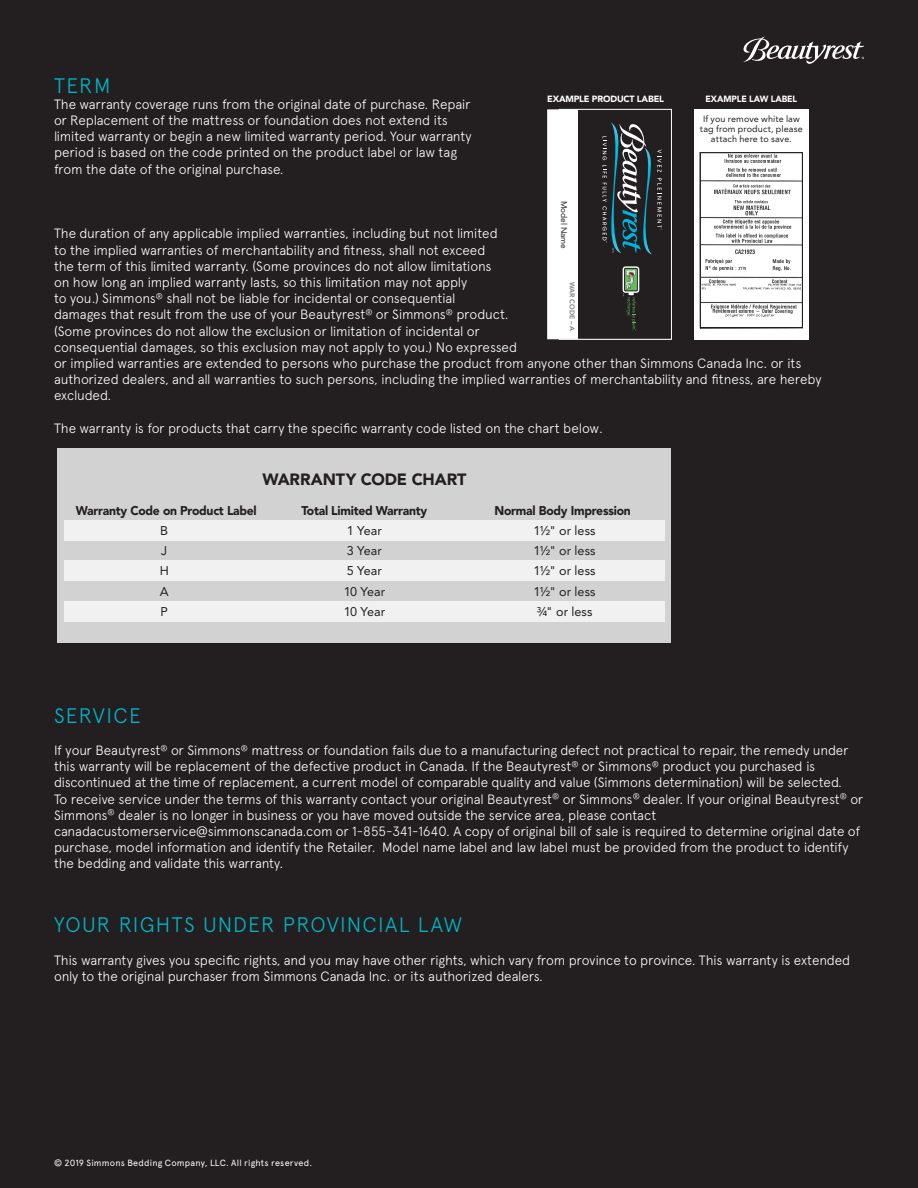
<style>
.page{position:relative;width:918px;height:1188px;background:#231f20}
.page>*{position:absolute;margin:0;border:0;box-sizing:border-box;transform-origin:0 0}
.t1{font:300 21px "Apercu";letter-spacing:.06em;color:#00b6c8}
.Headline{font:900 16.2px "Avenir LT Std";letter-spacing:-.005em;color:#231f20}
.t2{font:300 13.5px/16.2px "Apercu";letter-spacing:-.015em;color:#fff}
.Paragraph{font:12.6px "Avenir LT Std";letter-spacing:.005em;color:#231f20}
.t3{font:900 12.6px "Avenir LT Std";letter-spacing:-.02em;color:#231f20;scale:.96 1}
.Body_Copy{font:9px/9.8px "Avenir LT Std";letter-spacing:.015em;color:#231f20;text-align:center}
.t4{font:9px "Apercu Pro";letter-spacing:.025em;color:#fff}
.t5{font:900 9px "Avenir LT Std";letter-spacing:-.02em;color:#fff}
.t6{font:900 9px "Avenir LT Std";letter-spacing:-.02em;color:#fff;scale:.96 1}
.t7{font:8.25px "Avenir LT Std";color:#231f20}
.t8{font:800 6.75px "Avenir LT Std";color:#76787b}
</style>
<div class="page">
<svg style="left:744px;top:37px;width:120px;height:27px"></svg>
<div style="left:694px;top:109px;width:115px;height:230px;background:#fff"></div>
<img style="left:702px;top:154px;width:99px;height:164px">
<div style="left:700px;top:152px;width:103px;height:176px;border:1px solid #231f20"></div>
<div style="left:547px;top:109px;width:124px;height:230px;background:#fff;border:1px solid #fff"></div>
<div style="left:578px;top:109px;width:93px;height:230px;background:#231f20"></div>
<svg style="left:603px;top:122px;width:59px;height:133px"></svg>
<svg style="left:623px;top:266px;width:16px;height:65px"></svg>
<div style="left:559px;top:109px;width:113px;height:230px;border:1px solid #fff"></div>
<div style="left:58px;top:448px;width:613px;height:195px;background:#d3d2d2"></div>
<div style="left:65px;top:520px;width:600px;height:20px;background:#f1f1f1"></div>
<div style="left:65px;top:561px;width:600px;height:20px;background:#f1f1f1"></div>
<div style="left:65px;top:601px;width:600px;height:20px;background:#f1f1f1"></div>
<p class="t1" style="left:54px;top:73px;width:58px">TERM</p>
<p class="t2" style="left:54px;top:96px;width:418px">The warranty coverage runs from the original date of purchase. Repair</p>
<p class="t2" style="left:54px;top:112px;width:395px">or Replacement of the mattress or foundation does not extend its</p>
<p class="t2" style="left:54px;top:128px;width:419px">limited warranty or begin a new limited warranty period. Your warranty</p>
<p class="t2" style="left:54px;top:144px;width:404px">period is based on the code printed on the product label or law tag</p>
<p class="t2" style="left:54px;top:161px;width:231px">from the date of the original purchase.</p>
<p class="t5" style="left:547px;top:93px;width:118px">EXAMPLE PRODUCT LABEL</p>
<p class="t6" style="left:706px;top:93px;width:97px">EXAMPLE LAW LABEL</p>
<p class="Body_Copy" style="left:700px;top:114px;width:104px">If you remove white law tag from product, please attach here to save.</p>
<p class="t7" style="left:569px;top:201px;width:50px;rotate:90deg">Model Name</p>
<p class="t2" style="left:54px;top:225px;width:445px">The duration of any applicable implied warranties, including but not limited</p>
<p class="t2" style="left:54px;top:242px;width:433px">to the implied warranties of merchantability and fitness, shall not exceed</p>
<p class="t2" style="left:54px;top:258px;width:439px">the term of this limited warranty. (Some provinces do not allow limitations</p>
<p class="t2" style="left:54px;top:274px;width:415px">on how long an implied warranty lasts, so this limitation may not apply</p>
<p class="t2" style="left:54px;top:290px;width:403px">to you.) Simmons<sup>®</sup> shall not be liable for incidental or consequential</p>
<p class="t2" style="left:54px;top:306px;width:456px">damages that result from the use of your Beautyrest<sup>®</sup> or Simmons<sup>®</sup> product.</p>
<p class="t2" style="left:54px;top:323px;width:427px">(Some provinces do not allow the exclusion or limitation of incidental or</p>
<p class="t2" style="left:54px;top:339px;width:465px">consequential damages, so this exclusion may not apply to you.) No expressed</p>
<p class="t2" style="left:54px;top:355px;width:769px">or implied warranties are extended to persons who purchase the product from anyone other than Simmons Canada Inc. or its authorized dealers, and all warranties to such persons, including the implied warranties of merchantability and fitness, are hereby excluded.</p>
<p class="t2" style="left:54px;top:420px;width:551px">The warranty is for products that carry the specific warranty code listed on the chart below.</p>
<p class="t8" style="left:576px;top:282px;width:51px;rotate:90deg">WAR CODE – A</p>
<p class="Headline" style="left:262px;top:470px;width:206px">WARRANTY CODE CHART</p>
<p class="t3" style="left:76px;top:503px;width:190px">Warranty Code on Product Label</p>
<p class="t3" style="left:302px;top:503px;width:132px">Total Limited Warranty</p>
<p class="t3" style="left:495px;top:503px;width:143px">Normal Body Impression</p>
<p class="Paragraph" style="left:160px;top:523px;width:9px">B</p>
<p class="Paragraph" style="left:347px;top:523px;width:36px">1 Year</p>
<p class="Paragraph" style="left:534px;top:523px;width:64px">1½" or less</p>
<p class="Paragraph" style="left:161px;top:543px;width:8px">J</p>
<p class="Paragraph" style="left:347px;top:543px;width:36px">3 Year</p>
<p class="Paragraph" style="left:534px;top:543px;width:64px">1½" or less</p>
<p class="Paragraph" style="left:160px;top:564px;width:11px">H</p>
<p class="Paragraph" style="left:347px;top:564px;width:36px">5 Year</p>
<p class="Paragraph" style="left:534px;top:564px;width:64px">1½" or less</p>
<p class="Paragraph" style="left:160px;top:584px;width:10px">A</p>
<p class="Paragraph" style="left:344px;top:584px;width:43px">10 Year</p>
<p class="Paragraph" style="left:534px;top:584px;width:64px">1½" or less</p>
<p class="Paragraph" style="left:161px;top:604px;width:9px">P</p>
<p class="Paragraph" style="left:344px;top:604px;width:43px">10 Year</p>
<p class="Paragraph" style="left:537px;top:604px;width:57px">¾" or less</p>
<p class="t1" style="left:54px;top:703px;width:89px">SERVICE</p>
<p class="t2" style="left:54px;top:742px;width:796px">If your Beautyrest<sup>®</sup> or Simmons<sup>®</sup> mattress or foundation fails due to a manufacturing defect not practical to repair, the remedy under this warranty will be replacement of the defective product in Canada. If the Beautyrest<sup>®</sup> or Simmons<sup>®</sup> product you purchased is discontinued at the time of replacement, a current model of comparable quality and value (Simmons determination) will be selected.</p>
<p class="t2" style="left:54px;top:791px;width:811px">To receive service under the terms of this warranty contact your original Beautyrest<sup>®</sup> or Simmons<sup>®</sup> dealer. If your original Beautyrest<sup>®</sup> or<br>Simmons<sup>®</sup> dealer is no longer in business or you have moved outside the service area, please contact</p>
<p class="t2" style="left:54px;top:823px;width:808px">canadacustomerservice@simmonscanada.com or 1-855-341-1640. A copy of original bill of sale is required to determine original date of purchase, model information and identify the Retailer. Model name label and law label must be provided from the product to identify the bedding and validate this warranty.</p>
<p class="t1" style="left:54px;top:912px;width:410px">YOUR RIGHTS UNDER PROVINCIAL LAW</p>
<p class="t2" style="left:54px;top:952px;width:798px">This warranty gives you specific rights, and you may have other rights, which vary from province to province. This warranty is extended only to the original purchaser from Simmons Canada Inc. or its authorized dealers.</p>
<p class="t4" style="left:54px;top:1156px;width:260px">© 2019 Simmons Bedding Company, LLC. All rights reserved.</p>
</div>
